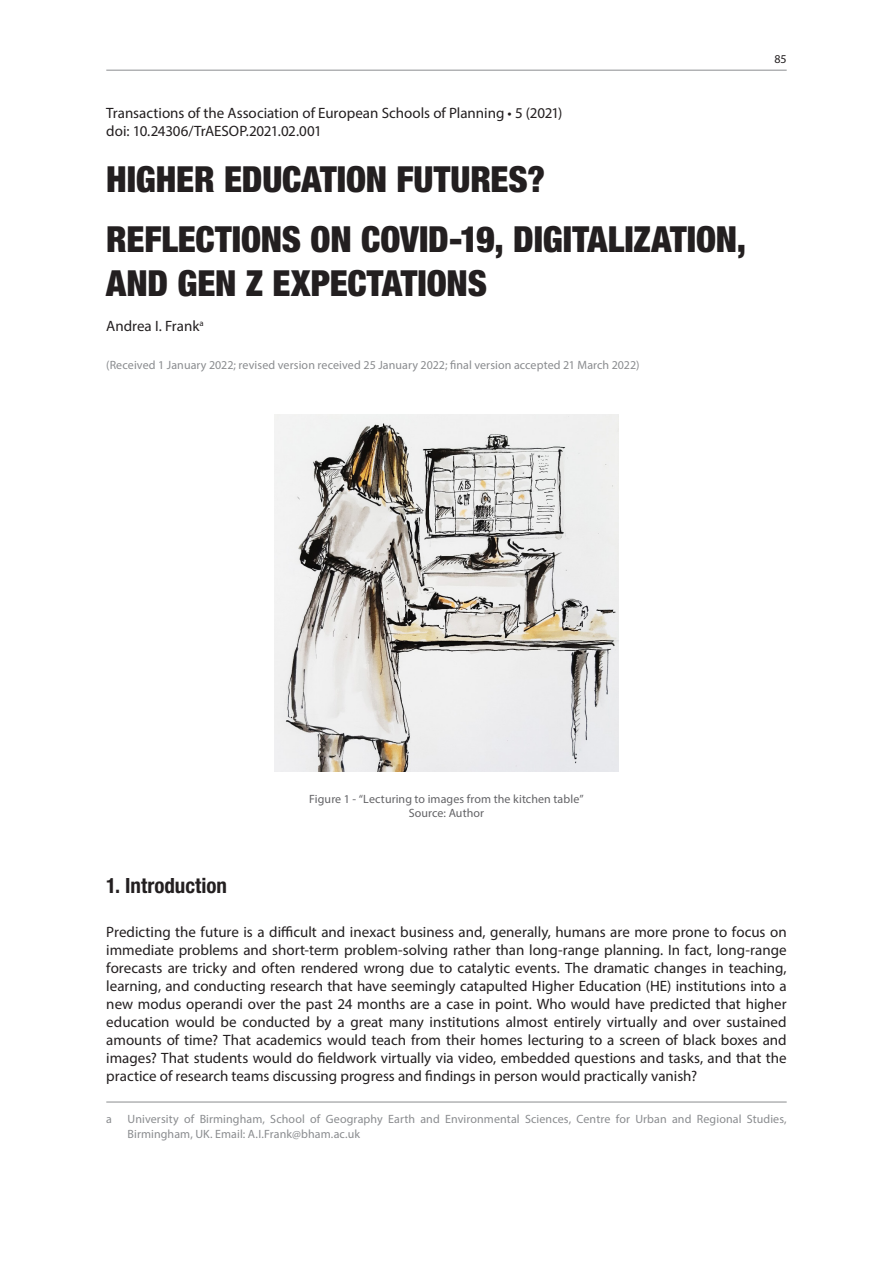
<style>
.page{position:relative;width:893px;height:1263px;background:#fff}
.page>*{position:absolute;margin:0;border:0;box-sizing:border-box;transform-origin:0 0}
.ANA_BASLIK{font:900 condensed 36px/43.2px "Helvetica Neue LT Pro";letter-spacing:-.005em;color:#231f20}
.X_BASLIK{font:700 condensed 21px "Helvetica Neue LT Pro";color:#231f20}
.METIN{font:15px/18px "Myriad Pro";color:#231f20;text-align:justify}
.DIP_NOT{font:12px/14.4px "Myriad Pro";letter-spacing:.005em;color:#8a8c8f}
.SEKIL_-_FIGUR_-_TABL{font:12px/14.4px "Myriad Pro";letter-spacing:.01em;color:#636366;text-align:center}
.t1{font:12px "Myriad Pro";color:#231f20}
</style>
<div class="page">
<hr style="left:106px;top:70px;width:681px;height:1px;background:#8a8c8f">
<img style="left:275px;top:415px;width:343px;height:356px">
<hr style="left:106px;top:1102px;width:681px;height:1px;background:#8a8c8f">
<p class="METIN" style="left:106px;top:103px;width:458px">Transactions of the Association of European Schools of Planning • 5 (2021)</p>
<p class="METIN" style="left:106px;top:121px;width:217px">doi: 10.24306/TrAESOP.2021.02.001</p>
<p class="ANA_BASLIK" style="left:106px;top:157px;width:440px">HIGHER EDUCATION FUTURES?</p>
<p class="ANA_BASLIK" style="left:106px;top:217px;width:641px">REFLECTIONS ON COVID-19, DIGITALIZATION,<br>AND GEN Z EXPECTATIONS</p>
<p class="METIN" style="left:106px;top:316px;width:103px">Andrea I. Frank<sup>a</sup><sup>1</sup></p>
<p class="DIP_NOT" style="left:106px;top:358px;width:535px">(Received 1 January 2022; revised version received 25 January 2022; final version accepted 21 March 2022)</p>
<p class="t1" style="left:774px;top:52px;width:14px">85</p>
<p class="SEKIL_-_FIGUR_-_TABL" style="left:309px;top:791px;width:276px">Figure 1 - “Lecturing to images from the kitchen table”<br>Source: Author</p>
<p class="X_BASLIK" style="left:106px;top:873px;width:122px">1. Introduction</p>
<p class="METIN" style="left:106px;top:922px;width:682px">Predicting the future is a difficult and inexact business and, generally, humans are more prone to focus on immediate problems and short-term problem-solving rather than long-range planning. In fact, long-range forecasts are tricky and often rendered wrong due to catalytic events. The dramatic changes in teaching, learning, and conducting research that have seemingly catapulted Higher Education (HE) institutions into a new modus operandi over the past 24 months are a case in point. Who would have predicted that higher education would be conducted by a great many institutions almost entirely virtually and over sustained amounts of time? That academics would teach from their homes lecturing to a screen of black boxes and images? That students would do fieldwork virtually via video, embedded questions and tasks, and that the practice of research teams discussing progress and findings in person would practically vanish?</p>
<p class="DIP_NOT" style="left:106px;top:1112px;width:7px">a</p>
<p class="DIP_NOT" style="left:128px;top:1112px;width:661px">University of Birmingham, School of Geography Earth and Environmental Sciences, Centre for Urban and Regional Studies,<br>Birmingham, UK. Email: A.I.Frank@bham.ac.uk</p>
</div>
